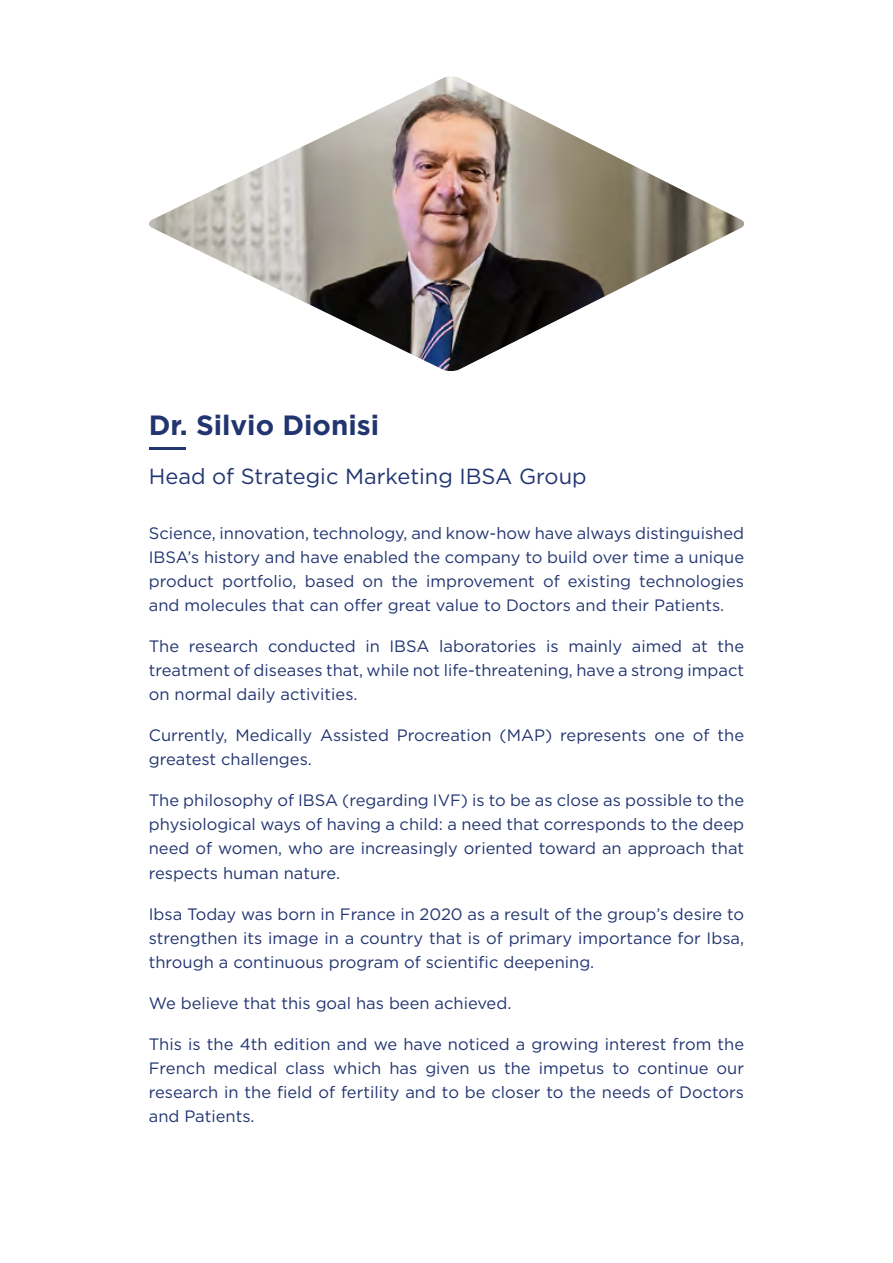
<style>
.page{position:relative;width:893px;height:1263px;background:#fff}
.page>*{position:absolute;margin:0;border:0;box-sizing:border-box;transform-origin:0 0}
.t1{font:700 27.75px "Gotham";color:#223571}
.t2{font:21.9px "Gotham";color:#223571}
.t3{font:16.5px/24px "Gotham";color:#223571;text-align:justify}
</style>
<div class="page">
<hr style="left:149px;top:448px;width:36px;height:2px;background:#223571">
<img style="left:149px;top:76px;width:596px;height:295px">
<h1 class="t1" style="left:149px;top:407px;width:232px">Dr. Silvio Dionisi</h1>
<h2 class="t2" style="left:149px;top:462px;width:439px">Head of Strategic Marketing IBSA Group</h2>
<p class="t3" style="left:149px;top:521px;width:597px">Science, innovation, technology, and know-how have always distinguished IBSA’s history and have enabled the company to build over time a unique product portfolio, based on the improvement of existing technologies and molecules that can offer great value to Doctors and their Patients.</p>
<p class="t3" style="left:149px;top:634px;width:597px">The research conducted in IBSA laboratories is mainly aimed at the treatment of diseases that, while not life-threatening, have a strong impact on normal daily activities.</p>
<p class="t3" style="left:149px;top:723px;width:597px">Currently, Medically Assisted Procreation (MAP) represents one of the greatest challenges.</p>
<p class="t3" style="left:149px;top:788px;width:597px">The philosophy of IBSA (regarding IVF) is to be as close as possible to the physiological ways of having a child: a need that corresponds to the deep need of women, who are increasingly oriented toward an approach that respects human nature.</p>
<p class="t3" style="left:149px;top:901px;width:597px">Ibsa Today was born in France in 2020 as a result of the group’s desire to strengthen its image in a country that is of primary importance for Ibsa, through a continuous program of scientific deepening.</p>
<p class="t3" style="left:149px;top:990px;width:364px">We believe that this goal has been achieved.</p>
<p class="t3" style="left:149px;top:1031px;width:597px">This is the 4th edition and we have noticed a growing interest from the French medical class which has given us the impetus to continue our research in the field of fertility and to be closer to the needs of Doctors and Patients.</p>
</div>
